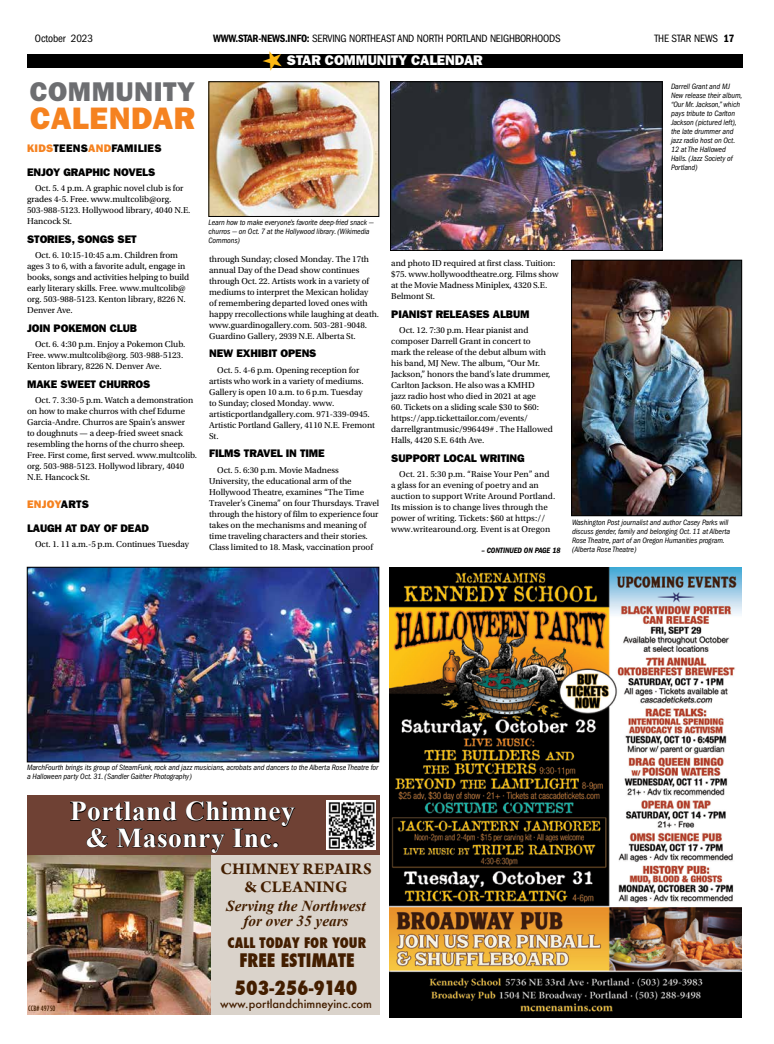
<style>
.page{position:relative;width:774px;height:1044px;background:#fff}
.page>*{position:absolute;margin:0;border:0;box-sizing:border-box;transform-origin:0 0}
.t1{font:31.2px "ITC Franklin Gothic Std Hvy";letter-spacing:.02em;color:#f58220}
.t2{font:700 27.4px/26.4px "Times New Roman";letter-spacing:.02em;color:#fff;text-align:center}
.t3{font:27.2px "ITC Franklin Gothic Std Hvy";letter-spacing:.02em;color:#6d6e71}
.t4{font:800 condensed 19.3px "Futura";color:#431e00}
.t5{font:800 condensed 18.2px "Futura";color:#431e00}
.t6{font:700 17.2px/18.2px "Arno Pro";letter-spacing:.01em;color:#431e00;text-align:center}
.t7{font:italic 700 15.2px/15.2px "Times New Roman";color:#431e00;text-align:center}
.t8{font:800 condensed 14.2px "Futura";color:#431e00}
.t9{font:14px "ITC Franklin Gothic Std Hvy";letter-spacing:-.005em;color:#fff}
.t10{font:500 11.1px "Futura";color:#431e00}
.t11{font:11px/23.5px "ITC Franklin Gothic Std Hvy";letter-spacing:-.01em;color:#000}
.t12{font:condensed 11px "ITC Franklin Gothic Std";letter-spacing:-.02em;color:#000}
.t13{font:11px/23.5px "ITC Franklin Gothic Std Hvy";letter-spacing:.02em;color:#000}
.t14{font:9px/11px "Utopia Std";letter-spacing:-.005em;color:#000}
.t15{font:italic condensed 8px/9px "ITC Franklin Gothic Std";letter-spacing:-.01em;color:#000}
.t16{font:8px "ITC Franklin Gothic Std Dm Cd It";letter-spacing:-.005em;color:#000}
.t17{font:500 condensed 7.1px "Futura";color:#431e00}
.s1{font-family:"ITC Franklin Gothic Std Dm Cd";font-stretch:normal}
.s2{color:#f58220}
</style>
<div class="page">
<img style="left:390px;top:567px;width:352px;height:450px">
<div style="left:27px;top:54px;width:716px;height:13px;background:#000"></div>
<div style="left:210px;top:853px;width:169px;height:161px;background:#dad3cb"></div>
<img style="left:27px;top:854px;width:184px;height:160px">
<div style="left:27px;top:795px;width:352px;height:59px;background:#6f4134"></div>
<svg style="left:70px;top:801px;width:226px;height:53px"></svg>
<div style="left:326px;top:800px;width:50px;height:50px;background:#fff"></div>
<img style="left:328px;top:802px;width:47px;height:47px">
<img style="left:211px;top:83px;width:166px;height:132px">
<div style="left:209px;top:81px;width:170px;height:136px;border:1px solid #000"></div>
<img style="left:392px;top:83px;width:269px;height:166px">
<div style="left:390px;top:81px;width:273px;height:170px;border:1px solid #000"></div>
<img style="left:29px;top:569px;width:348px;height:191px">
<div style="left:27px;top:567px;width:352px;height:195px;border:1px solid #000"></div>
<img style="left:573px;top:262px;width:167px;height:252px">
<div style="left:571px;top:260px;width:171px;height:256px;border:1px solid #000"></div>
<svg style="left:260px;top:67px;width:25px;height:1px"></svg>
<p class="t12" style="left:35px;top:32px;width:60px">October 2023</p>
<p class="t12" style="left:213px;top:32px;width:349px"><span class="s1">WWW.STAR-NEWS.INFO:</span> SERVING NORTHEAST AND NORTH PORTLAND NEIGHBORHOODS</p>
<p class="t12" style="left:654px;top:32px;width:82px">THE STAR NEWS <span class="s1">17</span></p>
<h3 class="t3" style="left:30px;top:75px;width:167px">COMMUNITY</h3>
<h1 class="t1" style="left:30px;top:100px;width:166px">CALENDAR</h1>
<p class="t13" style="left:27px;top:137px;width:136px"><span class="s2">KIDS</span>TEENS<span class="s2">AND</span>FAMILIES<br>ENJOY GRAPHIC NOVELS</p>
<p class="t14" style="left:27px;top:183px;width:165px;text-indent:8px">Oct. 5. 4 p.m. A graphic novel club is for grades 4-5. Free. www.multcolib@org.<br>503-988-5123. Hollywood library, 4040 N.E.<br>Hancock St.</p>
<p class="t11" style="left:27px;top:227px;width:111px">STORIES, SONGS SET</p>
<p class="t14" style="left:27px;top:250px;width:164px;text-indent:8px">Oct. 6. 10:15-10:45 a.m. Children from ages 3 to 6, with a favorite adult, engage in books, songs and activities helping to build early literary skills. Free. www.multcolib@ org. 503-988-5123. Kenton library, 8226 N.<br>Denver Ave.</p>
<p class="t11" style="left:27px;top:316px;width:111px">JOIN POKEMON CLUB</p>
<p class="t14" style="left:27px;top:339px;width:160px;text-indent:8px">Oct. 6. 4:30 p.m. Enjoy a Pokemon Club.<br>Free. www.multcolib@org. 503-988-5123.<br>Kenton library, 8226 N. Denver Ave.</p>
<p class="t11" style="left:27px;top:372px;width:125px">MAKE SWEET CHURROS</p>
<p class="t14" style="left:27px;top:395px;width:172px;text-indent:8px">Oct. 7. 3:30-5 p.m. Watch a demonstration on how to make churros with chef Edurne Garcia-Andre. Churros are Spain’s answer<br>to doughnuts — a deep-fried sweet snack resembling the horns of the churro sheep.<br>Free. First come, first served. www.multcolib. org. 503-988-5123. Hollywod library, 4040<br>N.E. Hancock St.</p>
<p class="t11" style="left:27px;top:493px;width:123px"><span class="s2">ENJOY</span>ARTS<br>LAUGH AT DAY OF DEAD</p>
<p class="t14" style="left:35px;top:539px;width:155px">Oct. 1. 11 a.m.-5 p.m. Continues Tuesday</p>
<h3 class="t9" style="left:287px;top:52px;width:197px">STAR COMMUNITY CALENDAR</h3>
<p class="t15" style="left:671px;top:82px;width:73px">Darrell Grant and MJ<br>New release their album, “Our Mr. Jackson,” which pays tribute to Carlton<br>Jackson (pictured left), the late drummer and jazz radio host on Oct.<br>12 at The Hallowed<br>Halls. (Jazz Society of<br>Portland)</p>
<p class="t15" style="left:209px;top:218px;width:167px">Learn how to make everyone’s favorite deep-fried snack — churros — on Oct. 7 at the Hollywood library. (Wikimedia<br>Commons)</p>
<p class="t14" style="left:209px;top:253px;width:171px">through Sunday; closed Monday. The 17th annual Day of the Dead show continues through Oct. 22. Artists work in a variety of mediums to interpret the Mexican holiday<br>of remembering departed loved ones with happy rrecollections while laughing at death. www.guardinogallery.com. 503-281-9048.<br>Guardino Gallery, 2939 N.E. Alberta St.</p>
<p class="t11" style="left:209px;top:342px;width:109px">NEW EXHIBIT OPENS</p>
<p class="t14" style="left:209px;top:364px;width:167px;text-indent:8px">Oct. 5. 4-6 p.m. Opening reception for artists who work in a variety of mediums.<br>Gallery is open 10 a.m. to 6 p.m. Tuesday<br>to Sunday; closed Monday. www. artisticportlandgallery.com. 971-339-0945.<br>Artistic Portland Gallery, 4110 N.E. Fremont St.</p>
<p class="t11" style="left:209px;top:442px;width:117px">FILMS TRAVEL IN TIME</p>
<p class="t14" style="left:209px;top:464px;width:172px;text-indent:8px">Oct. 5. 6:30 p.m. Movie Madness University, the educational arm of the Hollywood Theatre, examines “The Time Traveler’s Cinema” on four Thursdays. Travel through the history of film to experience four takes on the mechanisms and meaning of time traveling characters and their stories.<br>Class limited to 18. Mask, vaccination proof</p>
<p class="t14" style="left:391px;top:258px;width:169px">and photo ID required at first class. Tuition: $75. www.hollywoodtheatre.org. Films show at the Movie Madness Miniplex, 4320 S.E.<br>Belmont St.</p>
<p class="t11" style="left:391px;top:302px;width:140px">PIANIST RELEASES ALBUM</p>
<p class="t14" style="left:391px;top:325px;width:161px;text-indent:8px">Oct. 12. 7:30 p.m. Hear pianist and composer Darrell Grant in concert to mark the release of the debut album with his band, MJ New. The album, “Our Mr.<br>Jackson,” honors the band’s late drummer, Carlton Jackson. He also was a KMHD jazz radio host who died in 2021 at age</p>
<p class="t14" style="left:391px;top:402px;width:163px">60. Tickets on a sliding scale $30 to $60: https://app.tickettailor.com/events/ darrellgrantmusic/996449# . The Hallowed Halls, 4420 S.E. 64th Ave.</p>
<p class="t11" style="left:391px;top:446px;width:135px">SUPPORT LOCAL WRITING</p>
<p class="t14" style="left:391px;top:469px;width:166px;text-indent:8px">Oct. 21. 5:30 p.m. “Raise Your Pen” and a glass for an evening of poetry and an auction to support Write Around Portland.<br>Its mission is to change lives through the power of writing. Tickets: $60 at https:// www.writearound.org. Event is at Oregon</p>
<p class="t16" style="left:481px;top:546px;width:81px">– CONTINUED ON PAGE 18</p>
<p class="t15" style="left:572px;top:518px;width:160px">Washington Post journalist and author Casey Parks will discuss gender, family and belonging Oct. 11 at Alberta Rose Theatre, part of an Oregon Humanities program. (Alberta Rose Theatre)</p>
<p class="t15" style="left:27px;top:763px;width:353px">MarchFourth brings its group of SteamFunk, rock and jazz musicians, acrobats and dancers to the Alberta Rose Theatre for a Halloween party Oct. 31. (Sandler Gaither Photography)</p>
<h2 class="t2" style="left:70px;top:797px;width:226px">Portland Chimney &amp; Masonry Inc.</h2>
<h3 class="t6" style="left:220px;top:860px;width:153px">CHIMNEY REPAIRS &amp; CLEANING</h3>
<h3 class="t7" style="left:226px;top:898px;width:141px">Serving the Northwest for over 35 years</h3>
<h3 class="t8" style="left:228px;top:933px;width:140px">CALL TODAY FOR YOUR</h3>
<h3 class="t5" style="left:239px;top:948px;width:117px">FREE ESTIMATE</h3>
<h3 class="t4" style="left:235px;top:974px;width:124px">503-256-9140</h3>
<p class="t17" style="left:28px;top:1004px;width:29px">CCB# 49750</p>
<p class="t10" style="left:220px;top:996px;width:153px">www.portlandchimneyinc.com</p>
</div>
